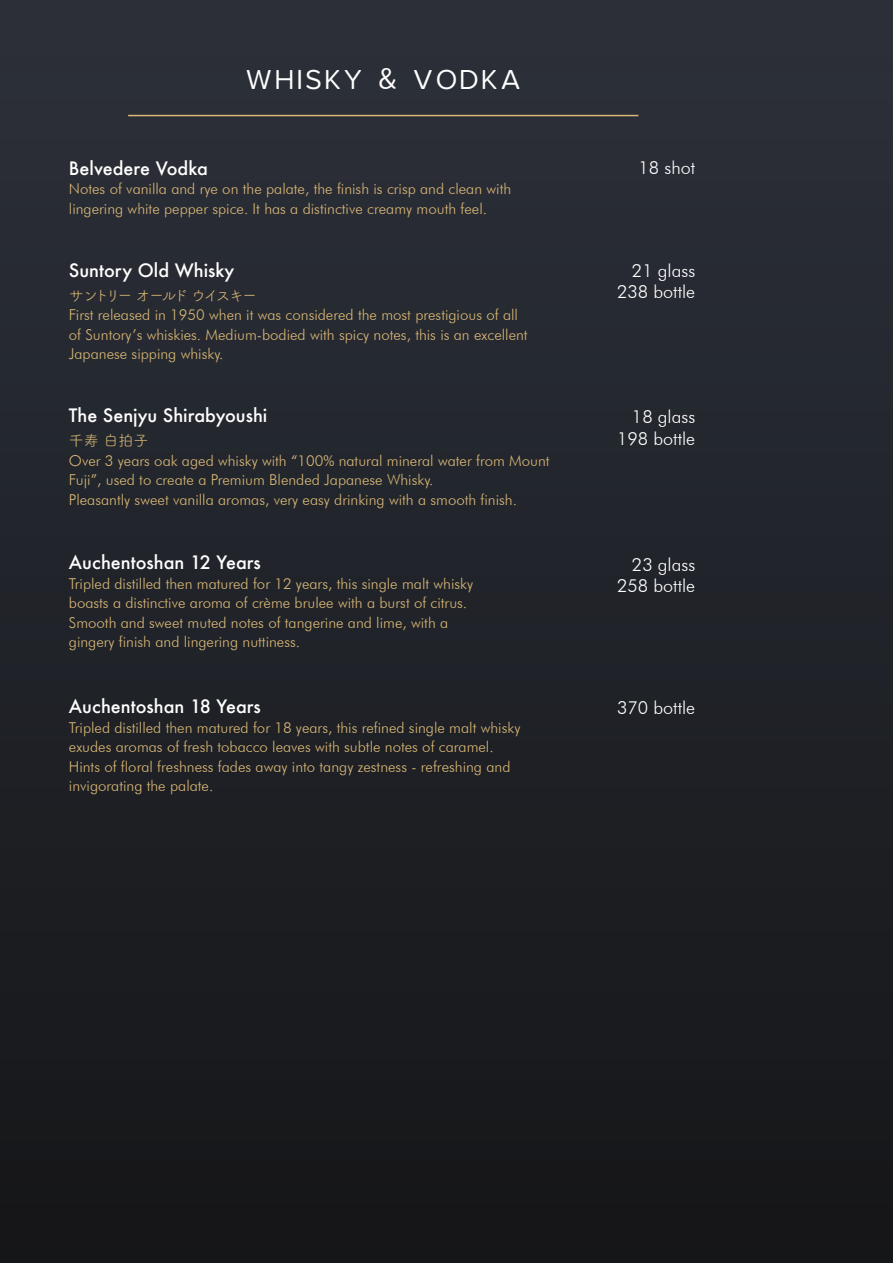
<style>
.page{position:relative;width:893px;height:1263px;background:#fff}
.page>*{position:absolute;margin:0;border:0;box-sizing:border-box;transform-origin:0 0}
.t1{font:300 37.5px "Montauk";letter-spacing:.1em;color:#fff}
.t2{font:500 18px "Futura";color:#fff}
.t3{font:300 18px/21.6px "Futura BT";color:#fff;text-align:right}
.t4{font:300 15px/19.5px "Futura BT";color:#d9b776}
.t5{font:15px "Tsuku A Rd Gothic Std R";letter-spacing:-.17em;color:#d9b776}
.t6{font:15px "Tsuku A Rd Gothic Std R";letter-spacing:-.145em;color:#d9b776}
</style>
<div class="page">
<div style="left:0;top:0;width:893px;height:1263px;background:linear-gradient(to bottom,#2c3039,#151618)"></div>
<hr style="left:128px;top:115px;width:510px;height:1px;background:#d9b776">
<div style="left:872px;top:0;width:21px;height:1263px;background:linear-gradient(to bottom,#2c3039,#151618)"></div>
<h1 class="t1" style="left:246px;top:55px;width:275px">WHISKY &amp; VODKA</h1>
<p class="t2" style="left:69px;top:156px;width:140px">Belvedere Vodka</p>
<p class="t4" style="left:69px;top:179px;width:444px">Notes of vanilla and rye on the palate, the finish is crisp and clean with lingering white pepper spice. It has a distinctive creamy mouth feel.</p>
<p class="t2" style="left:69px;top:258px;width:167px">Suntory Old Whisky</p>
<p class="t5" style="left:69px;top:284px;width:190px">サントリー オールド ウイスキー</p>
<p class="t4" style="left:69px;top:305px;width:460px">First released in 1950 when it was considered the most prestigious of all of Suntory’s whiskies. Medium-bodied with spicy notes, this is an excellent<br>Japanese sipping whisky.</p>
<p class="t2" style="left:69px;top:404px;width:200px">The Senjyu Shirabyoushi</p>
<p class="t6" style="left:69px;top:429px;width:81px">千寿 白拍子</p>
<p class="t4" style="left:69px;top:451px;width:482px">Over 3 years oak aged whisky with “100% natural mineral water from Mount<br>Fuji”, used to create a Premium Blended Japanese Whisky.<br>Pleasantly sweet vanilla aromas, very easy drinking with a smooth finish.</p>
<p class="t2" style="left:69px;top:551px;width:193px">Auchentoshan 12 Years</p>
<p class="t4" style="left:69px;top:574px;width:406px">Tripled distilled then matured for 12 years, this single malt whisky boasts a distinctive aroma of crème brulee with a burst of citrus.<br>Smooth and sweet muted notes of tangerine and lime, with a gingery finish and lingering nuttiness.</p>
<p class="t2" style="left:69px;top:695px;width:193px">Auchentoshan 18 Years</p>
<p class="t4" style="left:69px;top:718px;width:453px">Tripled distilled then matured for 18 years, this refined single malt whisky exudes aromas of fresh tobacco leaves with subtle notes of caramel.<br>Hints of floral freshness fades away into tangy zestness - refreshing and invigorating the palate.</p>
<p class="t3" style="left:639px;top:156px;width:58px">18 shot</p>
<p class="t3" style="left:617px;top:259px;width:80px">21 glass<br>238 bottle</p>
<p class="t3" style="left:617px;top:406px;width:80px">18 glass<br>198 bottle</p>
<p class="t3" style="left:617px;top:553px;width:80px">23 glass<br>258 bottle</p>
<p class="t3" style="left:617px;top:697px;width:80px">370 bottle</p>
</div>
